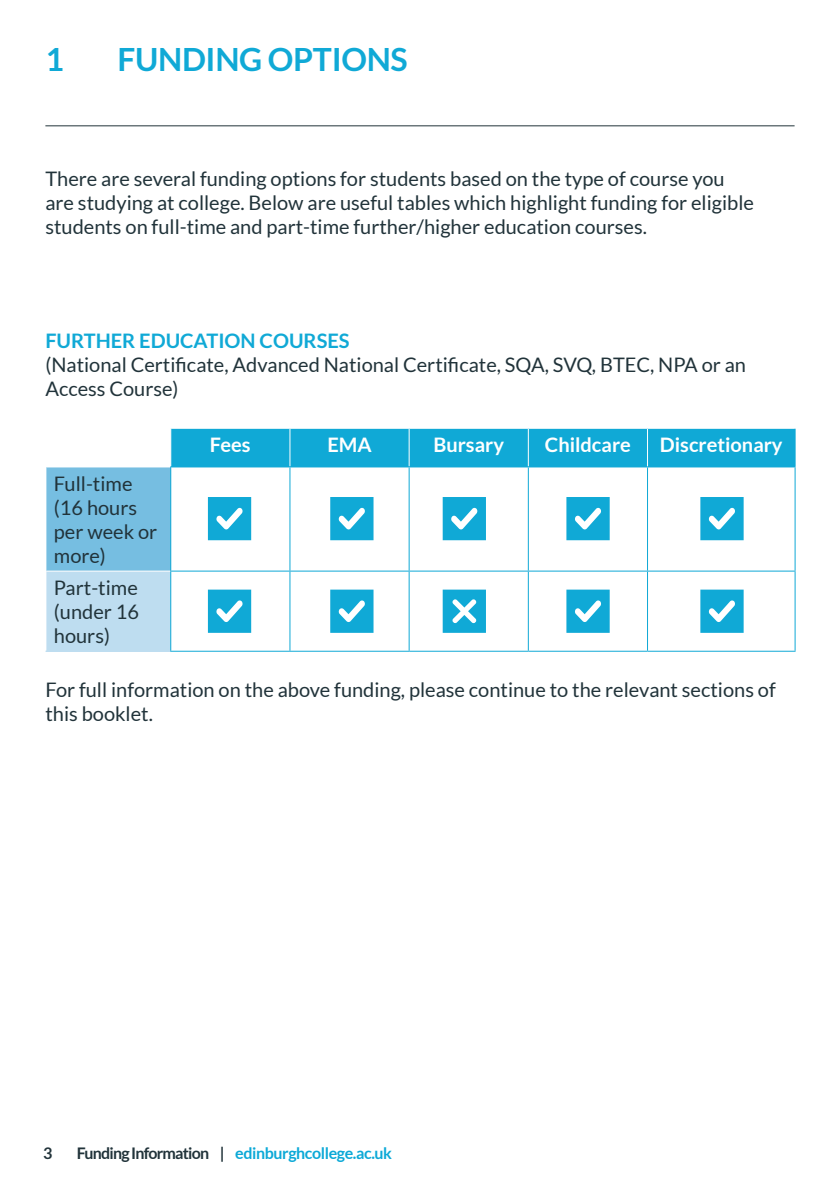
<style>
.page{position:relative;width:840px;height:1191px;background:#fff}
.page>*{position:absolute;margin:0;border:0;box-sizing:border-box;transform-origin:0 0}
.t1{font:700 32px "Lato";letter-spacing:-.01em;color:#10a9d6}
.t2{font:20px/24px "Lato";color:#21333a}
.t3{font:700 20px "Lato";color:#fff}
.t4{font:700 20px "Lato";color:#10a9d6}
.t5{font:700 16px "Lato";letter-spacing:-.025em;color:#0ca9d7}
.t6{font:700 16px "Lato";color:#21333a}
.s1{color:#21333a}
</style>
<div class="page">
<hr style="left:45px;top:125px;width:749px;height:1px;background:#21333a">
<div style="left:171px;top:429px;width:623px;height:37px;background:#10a9d6"></div>
<div style="left:46px;top:467px;width:125px;height:104px;background:#76bee1"></div>
<div style="left:46px;top:571px;width:125px;height:80px;background:#beddf0"></div>
<hr style="left:289px;top:429px;width:1px;height:37px;background:#fff">
<hr style="left:408px;top:429px;width:1px;height:37px;background:#fff">
<hr style="left:527px;top:429px;width:1px;height:37px;background:#fff">
<hr style="left:170px;top:466px;width:120px;height:1px;background:#10a9d6">
<hr style="left:170px;top:467px;width:1px;height:103px;background:#10a9d6">
<hr style="left:290px;top:466px;width:119px;height:1px;background:#10a9d6">
<hr style="left:289px;top:467px;width:1px;height:103px;background:#10a9d6">
<hr style="left:409px;top:466px;width:119px;height:1px;background:#10a9d6">
<hr style="left:408px;top:467px;width:1px;height:103px;background:#10a9d6">
<hr style="left:528px;top:466px;width:119px;height:1px;background:#10a9d6">
<hr style="left:527px;top:467px;width:1px;height:103px;background:#10a9d6">
<hr style="left:646px;top:467px;width:1px;height:103px;background:#10a9d6">
<hr style="left:794px;top:467px;width:1px;height:103px;background:#10a9d6">
<hr style="left:170px;top:570px;width:120px;height:1px;background:#10a9d6">
<hr style="left:290px;top:570px;width:119px;height:1px;background:#10a9d6">
<hr style="left:289px;top:571px;width:1px;height:79px;background:#10a9d6">
<hr style="left:409px;top:570px;width:119px;height:1px;background:#10a9d6">
<hr style="left:408px;top:571px;width:1px;height:79px;background:#10a9d6">
<hr style="left:528px;top:570px;width:119px;height:1px;background:#10a9d6">
<hr style="left:527px;top:571px;width:1px;height:79px;background:#10a9d6">
<hr style="left:647px;top:570px;width:148px;height:1px;background:#10a9d6">
<hr style="left:646px;top:571px;width:1px;height:79px;background:#10a9d6">
<hr style="left:794px;top:571px;width:1px;height:79px;background:#10a9d6">
<hr style="left:170px;top:650px;width:120px;height:1px;background:#10a9d6">
<hr style="left:290px;top:650px;width:119px;height:1px;background:#10a9d6">
<hr style="left:409px;top:650px;width:119px;height:1px;background:#10a9d6">
<hr style="left:528px;top:650px;width:119px;height:1px;background:#10a9d6">
<hr style="left:647px;top:650px;width:148px;height:1px;background:#10a9d6">
<hr style="left:646px;top:429px;width:1px;height:37px;background:#fff">
<hr style="left:794px;top:429px;width:1px;height:37px;background:#10a9d6">
<hr style="left:647px;top:466px;width:148px;height:1px;background:#10a9d6">
<hr style="left:45px;top:570px;width:125px;height:1px;background:#fff">
<hr style="left:170px;top:571px;width:1px;height:79px;background:#10a9d6">
<hr style="left:45px;top:650px;width:125px;height:1px;background:#beddf0">
<svg style="left:442px;top:589px;width:43px;height:44px;background:#3cb8dd"></svg>
<svg style="left:566px;top:589px;width:43px;height:44px;background:#31b4db"></svg>
<svg style="left:700px;top:589px;width:43px;height:44px;background:#31b4db"></svg>
<svg style="left:330px;top:589px;width:43px;height:44px;background:#30b4db"></svg>
<svg style="left:208px;top:589px;width:43px;height:44px;background:#2fb4db"></svg>
<svg style="left:208px;top:497px;width:43px;height:43px;background:#2bb2da"></svg>
<svg style="left:330px;top:497px;width:43px;height:43px;background:#2db3da"></svg>
<svg style="left:442px;top:497px;width:43px;height:43px;background:#2fb4db"></svg>
<svg style="left:566px;top:497px;width:43px;height:43px;background:#2eb3db"></svg>
<svg style="left:700px;top:497px;width:43px;height:43px;background:#2db3db"></svg>
<h1 class="t1" style="left:45px;top:41px;width:20px">1</h1>
<h1 class="t1" style="left:117px;top:41px;width:291px">FUNDING OPTIONS</h1>
<p class="t2" style="left:45px;top:167px;width:709px">There are several funding options for students based on the type of course you are studying at college. Below are useful tables which highlight funding for eligible students on full-time and part-time further/higher education courses.</p>
<p class="t4" style="left:45px;top:330px;width:305px">FURTHER EDUCATION COURSES</p>
<p class="t2" style="left:45px;top:353px;width:701px">(National Certificate, Advanced National Certificate, SQA, SVQ, BTEC, NPA or an<br>Access Course)</p>
<p class="t3" style="left:210px;top:433px;width:42px">Fees</p>
<p class="t3" style="left:327px;top:433px;width:46px">EMA</p>
<p class="t3" style="left:433px;top:433px;width:72px">Bursary</p>
<p class="t3" style="left:544px;top:433px;width:87px">Childcare</p>
<p class="t3" style="left:659px;top:433px;width:124px">Discretionary</p>
<p class="t2" style="left:54px;top:472px;width:105px">Full-time (16 hours per week or more)</p>
<p class="t2" style="left:54px;top:576px;width:87px;text-align:justify">Part-time (under 16 hours)</p>
<p class="t2" style="left:45px;top:678px;width:731px">For full information on the above funding, please continue to the relevant sections of this booklet.</p>
<p class="t6" style="left:43px;top:1143px;width:11px">3</p>
<p class="t5" style="left:77px;top:1143px;width:316px"><span class="s1">Funding Information |</span> edinburghcollege.ac.uk</p>
</div>
